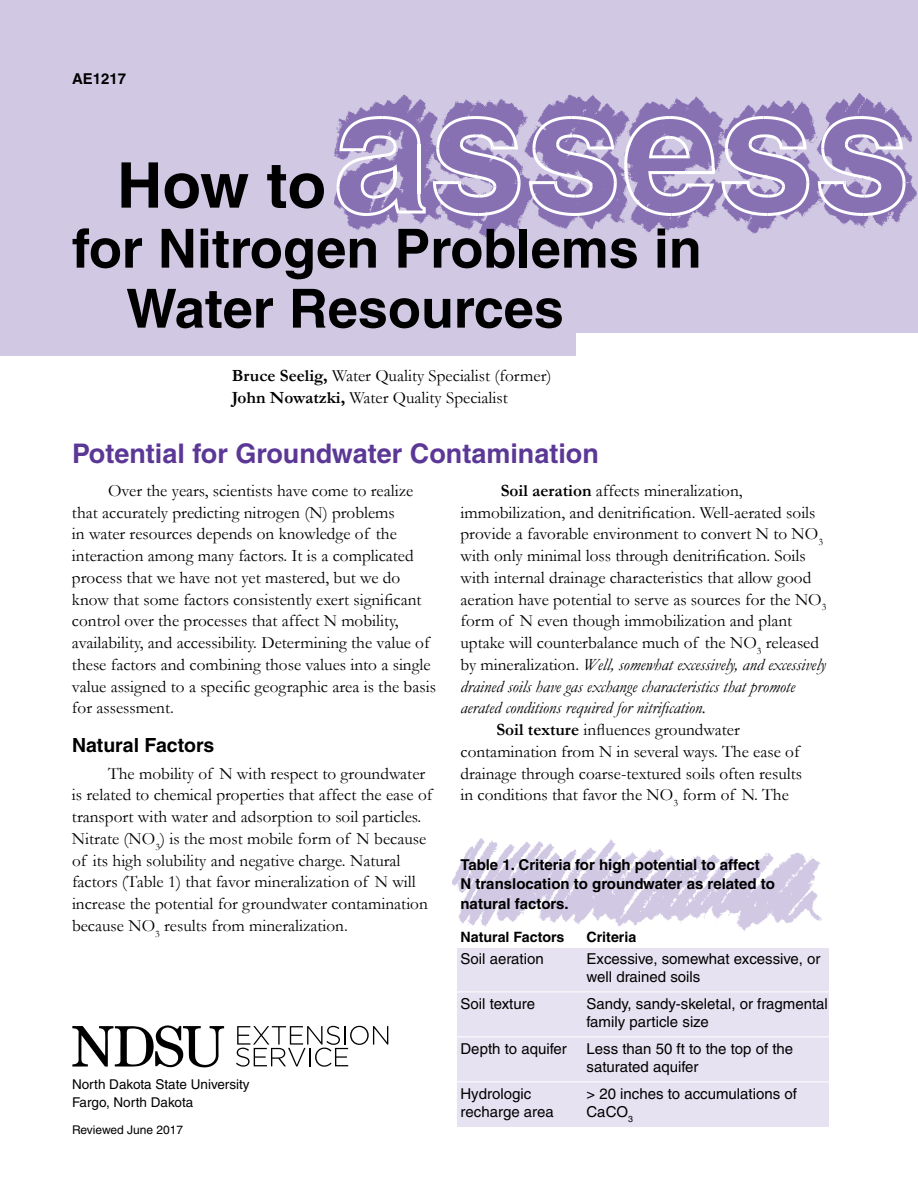
<style>
.page{position:relative;width:918px;height:1188px;background:#fff}
.page>*{position:absolute;margin:0;border:0;box-sizing:border-box;transform-origin:0 0}
.t1{font:700 63px "Helvetica";color:#000}
.t2{font:700 54px/60px "Helvetica";color:#000}
.t3{font:700 27px "Helvetica";color:#5c3896}
.t4{font:700 19.5px "Helvetica";color:#000}
.t5{font:17.25px/21.8px "Garamond";color:#000}
.t6{font:italic 17.25px "Garamond";color:#000}
.t7{font:15px/18px "Helvetica";color:#000}
.t8{font:700 15px/19.5px "Helvetica";color:#000}
.t9{font:700 14.25px "Helvetica";color:#000}
.t10{font:13.5px/18px "Helvetica";color:#000}
.t11{font:12px "Helvetica";color:#000}
.s1{font-weight:700}
.s2{font-style:normal}
</style>
<div class="page">
<div style="left:0;top:0;width:918px;height:333px;background:#d1c9e4"></div>
<img style="left:334px;top:93px;width:583px;height:145px">
<svg style="left:337px;top:116px;width:89px;height:100px;background:#a898c8"></svg>
<svg style="left:433px;top:116px;width:88px;height:100px"></svg>
<svg style="left:529px;top:116px;width:88px;height:100px;background:#a796c7"></svg>
<svg style="left:624px;top:116px;width:91px;height:100px"></svg>
<svg style="left:722px;top:116px;width:87px;height:100px"></svg>
<svg style="left:818px;top:116px;width:88px;height:100px"></svg>
<img style="left:452px;top:838px;width:370px;height:92px">
<div style="left:458px;top:948px;width:371px;height:179px;background:#e6e2f1"></div>
<div style="left:0;top:320px;width:576px;height:36px;background:#d1c9e4"></div>
<hr style="left:456px;top:992px;width:375px;height:1px;background:#fff">
<hr style="left:455px;top:1036px;width:376px;height:1px;background:#fff">
<hr style="left:456px;top:1082px;width:375px;height:1px;background:#fff">
<svg style="left:72px;top:1025px;width:152px;height:43px"></svg>
<svg style="left:236px;top:1026px;width:152px;height:41px"></svg>
<p class="t8" style="left:72px;top:68px;width:56px">AE1217</p>
<h1 class="t1" style="left:117px;top:147px;width:211px">How to</h1>
<h2 class="t2" style="left:126px;top:218px;width:577px;text-indent:-54px">for Nitrogen Problems in<br>Water Resources</h2>
<p class="t5" style="left:232px;top:364px;width:321px"><span class="s1">Bruce Seelig,</span> Water Quality Specialist (former)<br><span class="s1">John Nowatzki,</span> Water Quality Specialist</p>
<h3 class="t3" style="left:72px;top:437px;width:528px">Potential for Groundwater Contamination</h3>
<p class="t5" style="left:72px;top:479px;width:365px;text-indent:36px">Over the years, scientists have come to realize that accurately predicting nitrogen (N) problems<br>in water resources depends on knowledge of the interaction among many factors. It is a complicated process that we have not yet mastered, but we do know that some factors consistently exert significant control over the processes that affect N mobility, availability, and accessibility. Determining the value of these factors and combining those values into a single value assigned to a specific geographic area is the basis for assessment.</p>
<p class="t4" style="left:72px;top:734px;width:144px">Natural Factors</p>
<p class="t5" style="left:72px;top:762px;width:362px;text-indent:36px">The mobility of N with respect to groundwater is related to chemical properties that affect the ease of transport with water and adsorption to soil particles.<br>Nitrate (NO<sub>3</sub>) is the most mobile form of N because of its high solubility and negative charge. Natural factors (Table 1) that favor mineralization of N will increase the potential for groundwater contamination because NO<sub>3</sub> results from mineralization.</p>
<p class="t5" style="left:501px;top:479px;width:243px"><span class="s1">Soil aeration</span> affects mineralization,</p>
<p class="t5" style="left:461px;top:501px;width:357px">immobilization, and denitrification. Well-aerated soils</p>
<p class="t5" style="left:461px;top:523px;width:364px">provide a favorable environment to convert N to NO<sub>3</sub></p>
<p class="t5" style="left:461px;top:544px;width:347px">with only minimal loss through denitrification. Soils</p>
<p class="t5" style="left:461px;top:566px;width:352px">with internal drainage characteristics that allow good</p>
<p class="t5" style="left:461px;top:588px;width:367px">aeration have potential to serve as sources for the NO<sub>3</sub></p>
<p class="t5" style="left:460px;top:610px;width:333px">form of N even though immobilization and plant</p>
<p class="t5" style="left:460px;top:631px;width:360px">uptake will counterbalance much of the NO<sub>3</sub> released</p>
<p class="t6" style="left:461px;top:653px;width:367px"><span class="s2">by mineralization.</span> Well, somewhat excessively, and excessively</p>
<p class="t6" style="left:461px;top:674px;width:336px">drained soils have gas exchange characteristics that promote</p>
<p class="t6" style="left:461px;top:696px;width:247px">aerated conditions required for nitrification.</p>
<p class="t5" style="left:497px;top:718px;width:245px"><span class="s1">Soil texture</span> influences groundwater</p>
<p class="t5" style="left:461px;top:740px;width:341px">contamination from N in several ways. The ease of</p>
<p class="t5" style="left:461px;top:762px;width:343px">drainage through coarse-textured soils often results</p>
<p class="t5" style="left:461px;top:784px;width:330px">in conditions that favor the NO<sub>3</sub> form of N. The</p>
<p class="t8" style="left:460px;top:854px;width:316px">Table 1. Criteria for high potential to affect<br>N translocation to groundwater as related to natural factors.</p>
<p class="t9" style="left:460px;top:928px;width:106px">Natural Factors</p>
<p class="t9" style="left:586px;top:928px;width:51px">Criteria</p>
<p class="t7" style="left:460px;top:950px;width:85px">Soil aeration</p>
<p class="t7" style="left:586px;top:950px;width:235px">Excessive, somewhat excessive, or well drained soils</p>
<p class="t7" style="left:460px;top:995px;width:76px">Soil texture</p>
<p class="t7" style="left:586px;top:995px;width:243px">Sandy, sandy-skeletal, or fragmental family particle size</p>
<p class="t7" style="left:460px;top:1040px;width:108px">Depth to aquifer</p>
<p class="t7" style="left:586px;top:1040px;width:208px">Less than 50 ft to the top of the saturated aquifer</p>
<p class="t7" style="left:460px;top:1085px;width:72px">Hydrologic</p>
<p class="t7" style="left:586px;top:1085px;width:212px">&gt; 20 inches to accumulations of</p>
<p class="t7" style="left:460px;top:1103px;width:95px">recharge area</p>
<p class="t7" style="left:586px;top:1103px;width:48px">CaCO<sub>3</sub></p>
<p class="t10" style="left:72px;top:1076px;width:179px">North Dakota State University<br>Fargo, North Dakota</p>
<p class="t11" style="left:72px;top:1123px;width:113px">Reviewed June 2017</p>
</div>
